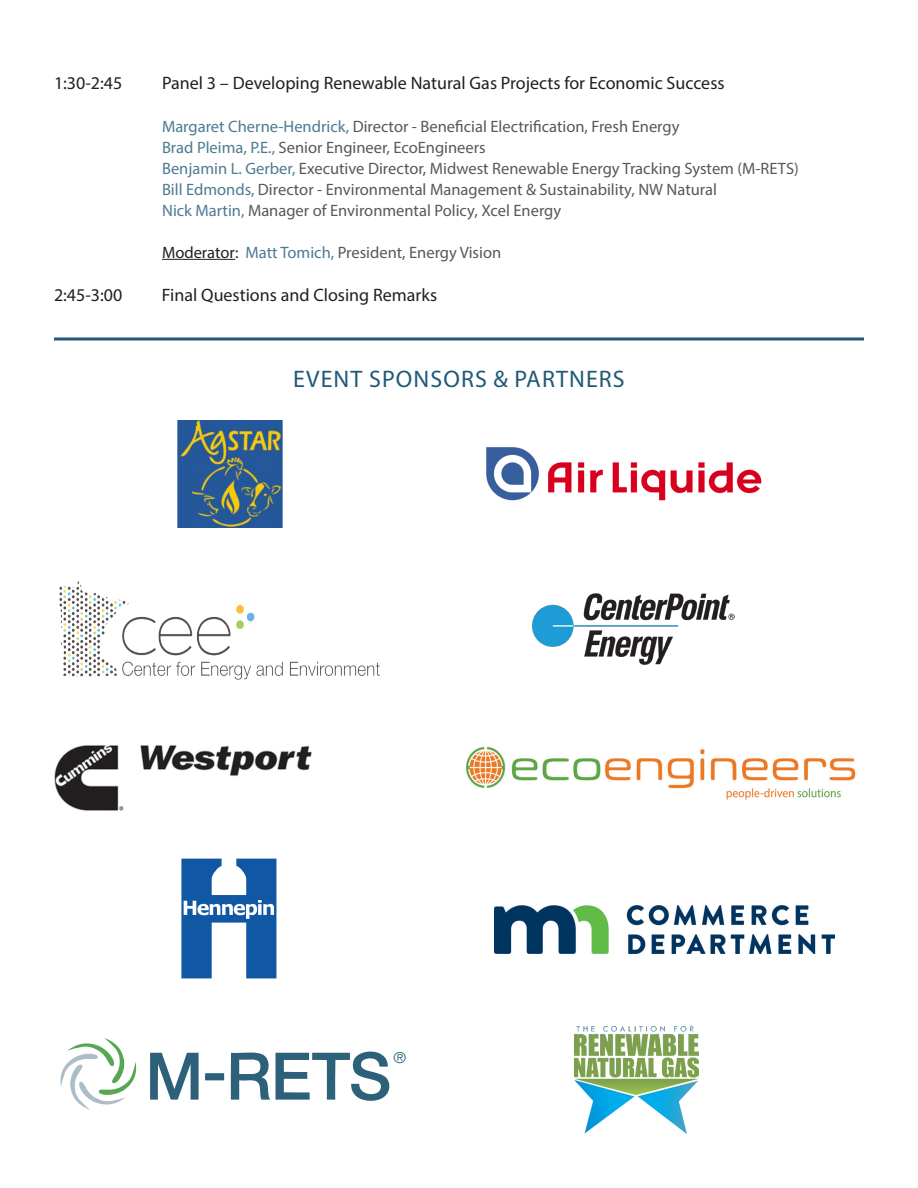
<style>
.page{position:relative;width:918px;height:1188px;background:#fff}
.page>*{position:absolute;margin:0;border:0;box-sizing:border-box;transform-origin:0 0}
.t1{font:24px "Myriad Pro";letter-spacing:.045em;color:#205977}
.t2{font:18px "Myriad Pro";color:#231f20}
.t3{font:16.5px/21px "Myriad Pro";color:#57585a}
.t4{font:300 15px "Univers";color:#2c6179;scale:1.06 1}
.s1{color:#4d7a92}
.s2{color:#231f20}
</style>
<div class="page">
<hr style="left:162px;top:259px;width:73px;height:1px;background:#231f20">
<hr style="left:54px;top:338px;width:810px;height:2px;background:#205977">
<img style="left:59px;top:581px;width:321px;height:99px">
<img style="left:532px;top:593px;width:203px;height:72px">
<img style="left:54px;top:745px;width:258px;height:66px">
<img style="left:466px;top:747px;width:390px;height:53px">
<svg style="left:60px;top:1038px;width:77px;height:72px"></svg>
<svg style="left:150px;top:1053px;width:49px;height:47px"></svg>
<svg style="left:231px;top:1051px;width:158px;height:50px"></svg>
<svg style="left:205px;top:1073px;width:19px;height:7px"></svg>
<img style="left:574px;top:1026px;width:124px;height:108px">
<img style="left:486px;top:447px;width:276px;height:54px">
<img style="left:177px;top:420px;width:105px;height:108px">
<img style="left:495px;top:905px;width:339px;height:49px">
<svg style="left:181px;top:859px;width:95px;height:119px"></svg>
<p class="t2" style="left:54px;top:72px;width:70px">1:30-2:45</p>
<p class="t2" style="left:162px;top:72px;width:564px">Panel 3 – Developing Renewable Natural Gas Projects for Economic Success</p>
<p class="t3" style="left:162px;top:115px;width:519px"><span class="s1">Margaret Cherne-Hendrick,</span> Director - Beneficial Electrification, Fresh Energy</p>
<p class="t3" style="left:162px;top:136px;width:325px"><span class="s1">Brad Pleima, P.E.,</span> Senior Engineer, EcoEngineers</p>
<p class="t3" style="left:162px;top:157px;width:638px"><span class="s1">Benjamin L. Gerber,</span> Executive Director, Midwest Renewable Energy Tracking System (M-RETS)<br><span class="s1">Bill Edmonds,</span> Director - Environmental Management &amp; Sustainability, NW Natural</p>
<p class="t3" style="left:162px;top:199px;width:401px"><span class="s1">Nick Martin,</span> Manager of Environmental Policy, Xcel Energy</p>
<p class="t3" style="left:162px;top:241px;width:341px"><span class="s2">Moderator:</span> <span class="s1">Matt Tomich,</span> President, Energy Vision</p>
<p class="t2" style="left:54px;top:284px;width:70px">2:45-3:00</p>
<p class="t2" style="left:162px;top:284px;width:277px">Final Questions and Closing Remarks</p>
<p class="t1" style="left:293px;top:364px;width:333px">EVENT SPONSORS &amp; PARTNERS</p>
<p class="t4" style="left:394px;top:1049px;width:13px">®</p>
</div>
